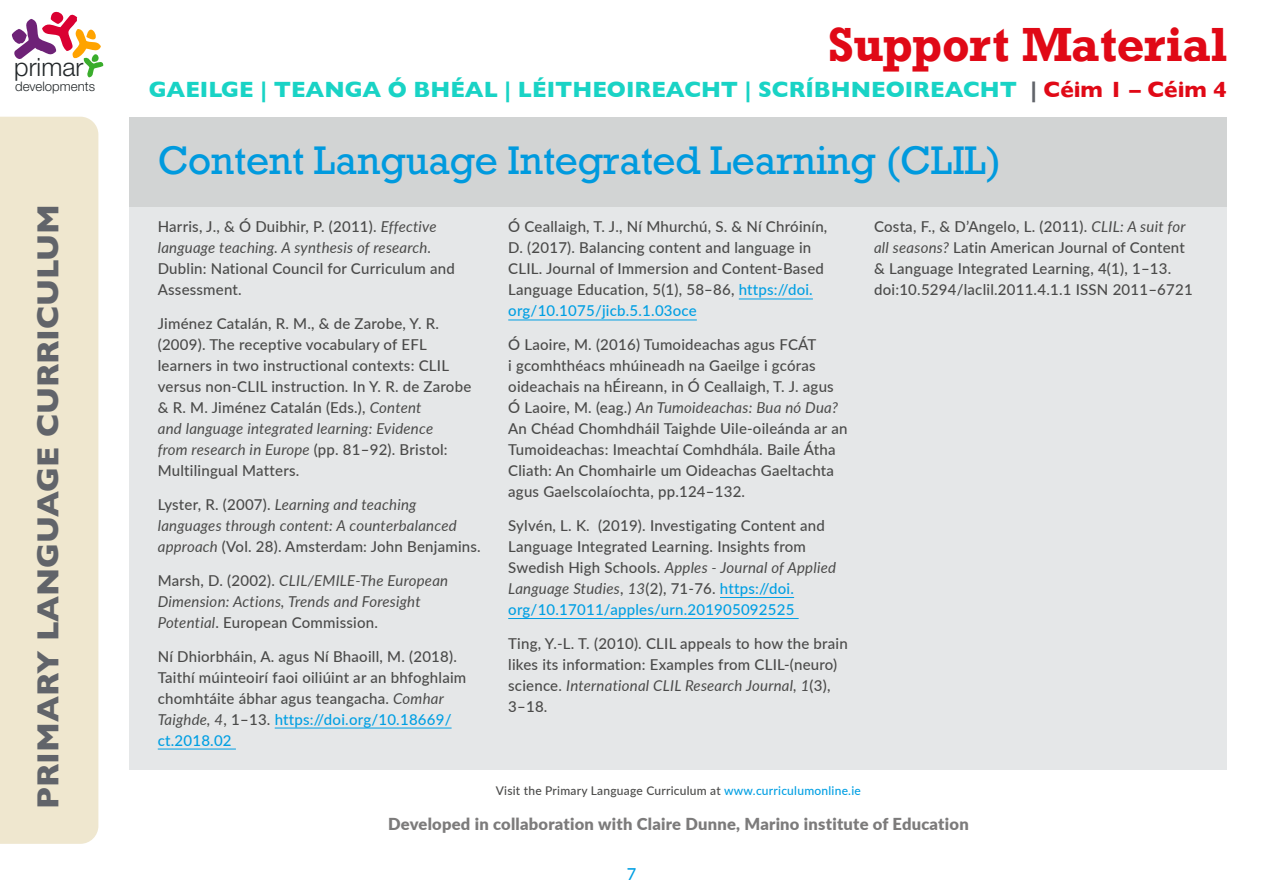
<style>
.page{position:relative;width:1263px;height:893px;background:#fff}
.page>*{position:absolute;margin:0;border:0;box-sizing:border-box;transform-origin:0 0}
.t1{font:700 45px "Rockwell";letter-spacing:-.01em;color:#e00916}
.t2{font:37.5px "Rockwell";letter-spacing:-.01em;color:#009ade}
.t3{font:700 31.2px "Gill Sans";color:#61646a}
.t4{font:300 25.2px "Helvetica Neue";color:#23282a}
.t5{font:700 22.5px "Gill Sans";color:#19d3c5}
.t6{font:900 16.5px "Lato";letter-spacing:.015em;color:#7c7b7b}
.t7{font:500 16.5px "Lato";color:#009fe3}
.t8{font:500 15px/21px "Lato";letter-spacing:.015em;color:#4a4a49}
.t9{font:italic 15px/21px "Lato";letter-spacing:.015em;color:#4a4a49}
.t10{font:300 13.2px "Helvetica Neue";color:#23282a}
.t11{font:500 12px "Lato";letter-spacing:.02em;color:#4a4a49}
.s1{color:#61646a}
.s2{color:#e00916}
.s3{font-weight:500;font-style:normal}
.s4{font-weight:400;font-style:italic}
.s5{color:#009fe3}
</style>
<div class="page">
<div style="left:130px;top:117px;width:1097px;height:653px;background:#e5e7e8"></div>
<div style="left:130px;top:117px;width:1097px;height:90px;background:#d2d4d4"></div>
<svg style="left:12px;top:12px;width:92px;height:65px"></svg>
<div style="left:0;top:117px;width:98px;height:727px;background:#efe7cf"></div>
<hr style="left:275px;top:728px;width:177px;height:1px;background:#009fe3">
<hr style="left:158px;top:749px;width:78px;height:1px;background:#009fe3">
<hr style="left:739px;top:299px;width:74px;height:1px;background:#009fe3">
<hr style="left:508px;top:320px;width:189px;height:1px;background:#009fe3">
<hr style="left:720px;top:597px;width:74px;height:1px;background:#009fe3">
<hr style="left:508px;top:618px;width:291px;height:1px;background:#009fe3">
<h3 class="t4" style="left:14px;top:52px;width:71px">primar</h3>
<p class="t10" style="left:15px;top:79px;width:81px">developments</p>
<h1 class="t1" style="left:828px;top:16px;width:400px">Support Material</h1>
<h3 class="t5" style="left:149px;top:72px;width:1079px">GAEILGE | TEANGA Ó BHÉAL | LÉITHEOIREACHT | SCRÍBHNEOIREACHT <span class="s1">|</span> <span class="s2">Céim 1 – Céim 4</span></h3>
<h2 class="t2" style="left:158px;top:137px;width:845px">Content Language Integrated Learning (CLIL)</h2>
<h3 class="t3" style="left:23px;top:809px;width:606px;rotate:-90deg">PRIMARY LANGUAGE CURRICULUM</h3>
<p class="t9" style="left:158px;top:216px;width:280px"><span class="s3">Harris, J., &amp; Ó Duibhir, P. (2011).</span> Effective language teaching. A synthesis of research.</p>
<p class="t8" style="left:158px;top:258px;width:299px">Dublin: National Council for Curriculum and<br>Assessment.</p>
<p class="t8" style="left:158px;top:313px;width:315px">Jiménez Catalán, R. M., &amp; de Zarobe, Y. R. (2009). The receptive vocabulary of EFL learners in two instructional contexts: CLIL versus non-CLIL instruction. In Y. R. de Zarobe &amp; R. M. Jiménez Catalán (Eds.), <span class="s4">Content<br>and language integrated learning: Evidence<br>from research in Europe</span> (pp. 81–92). Bristol:<br>Multilingual Matters.</p>
<p class="t9" style="left:158px;top:493px;width:324px"><span class="s3">Lyster, R. (2007).</span> Learning and teaching languages through content: A counterbalanced approach <span class="s3">(Vol. 28). Amsterdam: John Benjamins.</span></p>
<p class="t9" style="left:158px;top:569px;width:292px"><span class="s3">Marsh, D. (2002).</span> CLIL/EMILE-The European<br>Dimension: Actions, Trends and Foresight<br>Potential<span class="s3">. European Commission.</span></p>
<p class="t8" style="left:158px;top:645px;width:310px">Ní Dhiorbháin, A. agus Ní Bhaoill, M. (2018).<br>Taithí múinteoirí faoi oiliúint ar an bhfoghlaim chomhtáite ábhar agus teangacha. <span class="s4">Comhar Taighde, 4</span>, 1–13. <span class="s5">https://doi.org/10.18669/ ct.2018.02</span></p>
<p class="t8" style="left:508px;top:216px;width:321px">Ó Ceallaigh, T. J., Ní Mhurchú, S. &amp; Ní Chróinín, D. (2017). Balancing content and language in CLIL. Journal of Immersion and Content-Based Language Education, 5(1), 58–86, <span class="s5">https://doi. org/10.1075/jicb.5.1.03oce</span></p>
<p class="t8" style="left:508px;top:334px;width:341px">Ó Laoire, M. (2016) Tumoideachas agus FCÁT<br>i gcomhthéacs mhúineadh na Gaeilge i gcóras oideachais na hÉireann, in Ó Ceallaigh, T. J. agus Ó Laoire, M. (eag.) <span class="s4">An Tumoideachas: Bua nó Dua?<br></span>An Chéad Chomhdháil Taighde Uile-oileánda ar an Tumoideachas: Imeachtaí Comhdhála. Baile Átha Cliath: An Chomhairle um Oideachas Gaeltachta agus Gaelscolaíochta, pp.124–132.</p>
<p class="t8" style="left:508px;top:514px;width:329px">Sylvén, L. K. (2019). Investigating Content and Language Integrated Learning. Insights from Swedish High Schools. <span class="s4">Apples - Journal of Applied Language Studies</span>, <span class="s4">13</span>(2), 71-76. <span class="s5">https://doi. org/10.17011/apples/urn.201905092525</span></p>
<p class="t8" style="left:508px;top:632px;width:341px">Ting, Y.-L. T. (2010). CLIL appeals to how the brain likes its information: Examples from CLIL-(neuro) science. <span class="s4">International CLIL Research Journal, 1</span>(3), 3–18.</p>
<p class="t8" style="left:874px;top:216px;width:320px">Costa, F., &amp; D’Angelo, L. (2011). <span class="s4">CLIL: A suit for all seasons?</span> Latin American Journal of Content &amp; Language Integrated Learning, 4(1), 1–13. doi:10.5294/laclil.2011.4.1.1 ISSN 2011–6721</p>
<p class="t11" style="left:496px;top:781px;width:367px">Visit the Primary Language Curriculum at <span class="s5">www.curriculumonline.ie</span></p>
<p class="t6" style="left:388px;top:812px;width:582px">Developed in collaboration with Claire Dunne, Marino institute of Education</p>
<p class="t7" style="left:627px;top:862px;width:11px">7</p>
</div>
